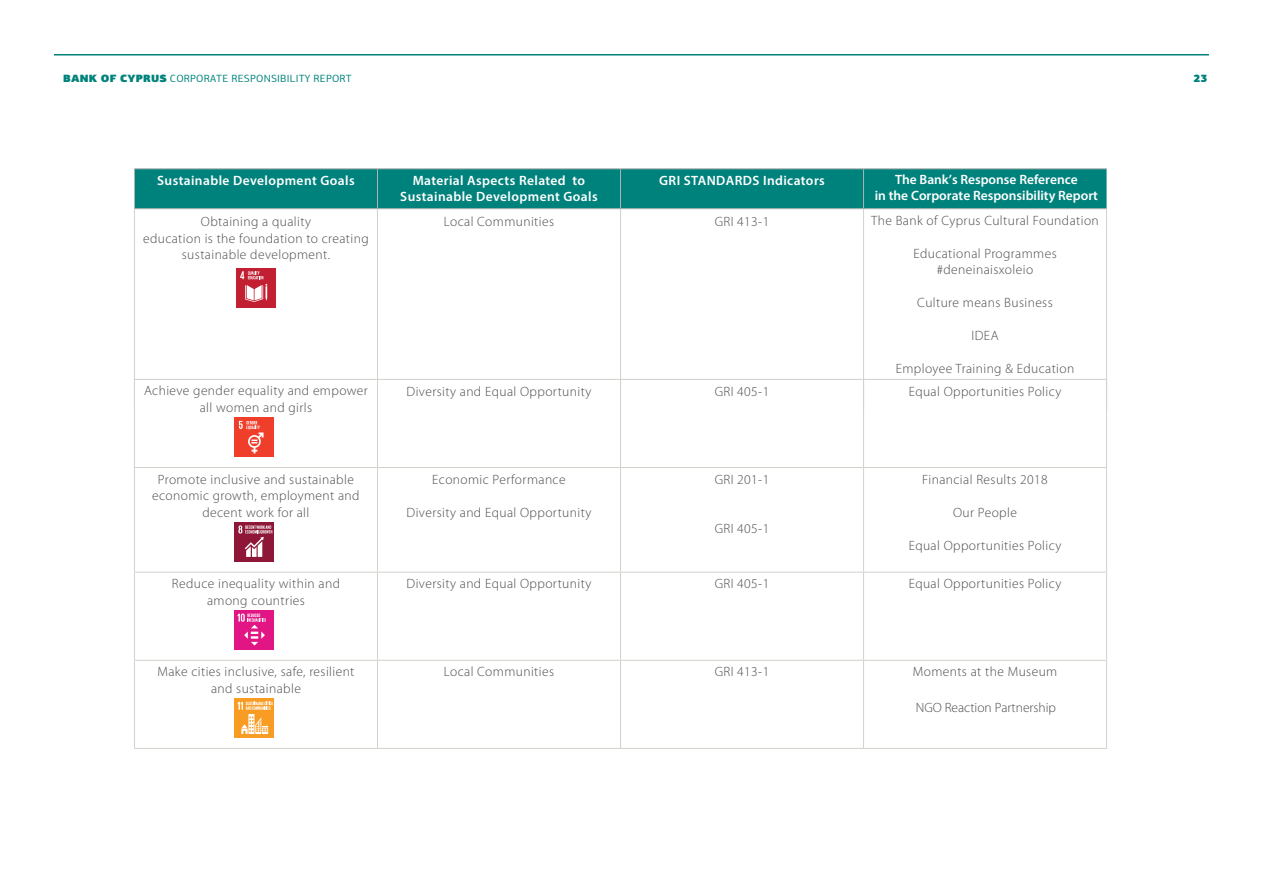
<style>
.page{position:relative;width:1263px;height:893px;background:#fff}
.page>*{position:absolute;margin:0;border:0;box-sizing:border-box;transform-origin:0 0}
.t1{font:300 13.5px/16.5px "Myriad Pro";letter-spacing:.03em;color:#4d4b4d;text-align:center}
.t2{font:600 13.5px/16.5px "Myriad Pro";letter-spacing:.03em;color:#fff;text-align:center}
.t3{font:600 13.5px/16.2px "Myriad Pro";color:#fff;text-align:center}
.t4{font:300 13.5px "Myriad Pro";color:#4d4b4d}
.t5{font:10.5px "PF Centro Sans Pro";letter-spacing:.02em;color:#00827c}
.t6{font:10.5px "PF Centro Sans Pro U Black";color:#00827c}
.s1{font-family:"PF Centro Sans Pro U Black"}
</style>
<div class="page">
<hr style="left:54px;top:54px;width:1155px;height:2px;background:#00827c">
<div style="left:135px;top:169px;width:971px;height:39px;background:#00827c"></div>
<hr style="left:134px;top:168px;width:243px;height:1px;background:#b2b4b3">
<hr style="left:134px;top:169px;width:1px;height:39px;background:#b2b4b3">
<hr style="left:377px;top:168px;width:243px;height:1px;background:#b2b4b3">
<hr style="left:377px;top:169px;width:1px;height:39px;background:#b2b4b3">
<hr style="left:620px;top:168px;width:243px;height:1px;background:#b2b4b3">
<hr style="left:620px;top:169px;width:1px;height:39px;background:#b2b4b3">
<hr style="left:863px;top:168px;width:244px;height:1px;background:#b2b4b3">
<hr style="left:863px;top:169px;width:1px;height:39px;background:#b2b4b3">
<hr style="left:134px;top:208px;width:243px;height:1px;background:#b2b4b3">
<hr style="left:377px;top:208px;width:243px;height:1px;background:#b2b4b3">
<hr style="left:620px;top:208px;width:243px;height:1px;background:#b2b4b3">
<hr style="left:863px;top:208px;width:244px;height:1px;background:#b2b4b3">
<hr style="left:134px;top:209px;width:1px;height:203px;background:#d2d1cb">
<hr style="left:377px;top:209px;width:1px;height:203px;background:#d2d1cb">
<hr style="left:620px;top:209px;width:1px;height:203px;background:#d2d1cb">
<hr style="left:863px;top:209px;width:1px;height:203px;background:#d2d1cb">
<hr style="left:1106px;top:209px;width:1px;height:203px;background:#d2d1cb">
<hr style="left:134px;top:379px;width:243px;height:1px;background:#d2d1cb">
<hr style="left:134px;top:380px;width:1px;height:87px;background:#d2d1cb">
<hr style="left:377px;top:379px;width:243px;height:1px;background:#d2d1cb">
<hr style="left:377px;top:380px;width:1px;height:87px;background:#d2d1cb">
<hr style="left:620px;top:379px;width:243px;height:1px;background:#d2d1cb">
<hr style="left:620px;top:380px;width:1px;height:87px;background:#d2d1cb">
<hr style="left:863px;top:379px;width:244px;height:1px;background:#d2d1cb">
<hr style="left:863px;top:380px;width:1px;height:87px;background:#d2d1cb">
<hr style="left:1106px;top:380px;width:1px;height:87px;background:#d2d1cb">
<hr style="left:134px;top:467px;width:243px;height:1px;background:#d2d1cb">
<hr style="left:134px;top:468px;width:1px;height:104px;background:#d2d1cb">
<hr style="left:377px;top:467px;width:243px;height:1px;background:#d2d1cb">
<hr style="left:377px;top:468px;width:1px;height:104px;background:#d2d1cb">
<hr style="left:620px;top:467px;width:243px;height:1px;background:#d2d1cb">
<hr style="left:620px;top:468px;width:1px;height:104px;background:#d2d1cb">
<hr style="left:863px;top:467px;width:244px;height:1px;background:#d2d1cb">
<hr style="left:863px;top:468px;width:1px;height:104px;background:#d2d1cb">
<hr style="left:1106px;top:468px;width:1px;height:104px;background:#d2d1cb">
<hr style="left:134px;top:572px;width:243px;height:1px;background:#d2d1cb">
<hr style="left:134px;top:573px;width:1px;height:87px;background:#d2d1cb">
<hr style="left:377px;top:572px;width:243px;height:1px;background:#d2d1cb">
<hr style="left:377px;top:573px;width:1px;height:87px;background:#d2d1cb">
<hr style="left:620px;top:572px;width:243px;height:1px;background:#d2d1cb">
<hr style="left:620px;top:573px;width:1px;height:87px;background:#d2d1cb">
<hr style="left:863px;top:572px;width:244px;height:1px;background:#d2d1cb">
<hr style="left:863px;top:573px;width:1px;height:87px;background:#d2d1cb">
<hr style="left:1106px;top:573px;width:1px;height:87px;background:#d2d1cb">
<hr style="left:134px;top:660px;width:243px;height:1px;background:#d2d1cb">
<hr style="left:134px;top:661px;width:1px;height:87px;background:#d2d1cb">
<hr style="left:377px;top:660px;width:243px;height:1px;background:#d2d1cb">
<hr style="left:377px;top:661px;width:1px;height:87px;background:#d2d1cb">
<hr style="left:620px;top:660px;width:243px;height:1px;background:#d2d1cb">
<hr style="left:620px;top:661px;width:1px;height:87px;background:#d2d1cb">
<hr style="left:863px;top:660px;width:244px;height:1px;background:#d2d1cb">
<hr style="left:863px;top:661px;width:1px;height:87px;background:#d2d1cb">
<hr style="left:1106px;top:661px;width:1px;height:87px;background:#d2d1cb">
<hr style="left:134px;top:748px;width:243px;height:1px;background:#d2d1cb">
<hr style="left:377px;top:748px;width:243px;height:1px;background:#d2d1cb">
<hr style="left:620px;top:748px;width:243px;height:1px;background:#d2d1cb">
<hr style="left:863px;top:748px;width:244px;height:1px;background:#d2d1cb">
<div style="left:236px;top:268px;width:40px;height:39px;background:#c21f32"></div>
<svg style="left:240px;top:271px;width:27px;height:31px"></svg>
<div style="left:235px;top:418px;width:39px;height:39px;background:#ef3e2a"></div>
<svg style="left:239px;top:421px;width:25px;height:32px"></svg>
<div style="left:235px;top:522px;width:39px;height:40px;background:#8e1737"></div>
<svg style="left:238px;top:525px;width:34px;height:32px"></svg>
<div style="left:235px;top:610px;width:39px;height:40px;background:#e11584"></div>
<svg style="left:238px;top:613px;width:28px;height:32px"></svg>
<div style="left:235px;top:698px;width:39px;height:40px;background:#f89c24"></div>
<svg style="left:238px;top:702px;width:35px;height:32px"></svg>
<p class="t5" style="left:63px;top:73px;width:290px"><span class="s1">BANK OF CYPRUS</span> CORPORATE RESPONSIBILITY REPORT</p>
<p class="t6" style="left:1193px;top:72px;width:15px">23</p>
<p class="t3" style="left:875px;top:171px;width:225px">The Bank’s Response Reference<br>in the Corporate Responsibility Report</p>
<p class="t2" style="left:157px;top:172px;width:199px">Sustainable Development Goals</p>
<p class="t2" style="left:400px;top:172px;width:199px">Material Aspects Related to<br>Sustainable Development Goals</p>
<p class="t2" style="left:659px;top:172px;width:167px">GRI STANDARDS Indicators</p>
<p class="t1" style="left:143px;top:214px;width:227px">Obtaining a quality<br>education is the foundation to creating sustainable development.</p>
<p class="t1" style="left:444px;top:214px;width:112px">Local Communities</p>
<p class="t1" style="left:715px;top:214px;width:56px">GRI 413-1</p>
<p class="t1" style="left:871px;top:212px;width:229px">The Bank of Cyprus Cultural Foundation</p>
<p class="t1" style="left:913px;top:245px;width:145px">Educational Programmes #deneinaisxoleio</p>
<p class="t1" style="left:917px;top:295px;width:137px">Culture means Business</p>
<p class="t1" style="left:971px;top:328px;width:28px">IDEA</p>
<p class="t1" style="left:896px;top:361px;width:180px">Employee Training &amp; Education</p>
<p class="t1" style="left:144px;top:383px;width:225px">Achieve gender equality and empower all women and girls</p>
<p class="t1" style="left:407px;top:383px;width:186px">Diversity and Equal Opportunity</p>
<p class="t1" style="left:715px;top:383px;width:56px">GRI 405-1</p>
<p class="t1" style="left:909px;top:383px;width:154px">Equal Opportunities Policy</p>
<p class="t1" style="left:152px;top:471px;width:209px">Promote inclusive and sustainable economic growth, employment and decent work for all</p>
<p class="t1" style="left:432px;top:471px;width:135px">Economic Performance</p>
<p class="t1" style="left:407px;top:504px;width:186px">Diversity and Equal Opportunity</p>
<p class="t1" style="left:715px;top:471px;width:56px">GRI 201-1</p>
<p class="t1" style="left:715px;top:521px;width:56px">GRI 405-1</p>
<p class="t1" style="left:922px;top:471px;width:127px">Financial Results 2018</p>
<p class="t1" style="left:953px;top:504px;width:65px">Our People</p>
<p class="t1" style="left:909px;top:537px;width:154px">Equal Opportunities Policy</p>
<p class="t1" style="left:172px;top:576px;width:170px">Reduce inequality within and among countries</p>
<p class="t1" style="left:407px;top:576px;width:186px">Diversity and Equal Opportunity</p>
<p class="t1" style="left:715px;top:576px;width:56px">GRI 405-1</p>
<p class="t1" style="left:909px;top:576px;width:154px">Equal Opportunities Policy</p>
<p class="t1" style="left:157px;top:664px;width:199px">Make cities inclusive, safe, resilient and sustainable</p>
<p class="t1" style="left:444px;top:664px;width:112px">Local Communities</p>
<p class="t1" style="left:715px;top:664px;width:56px">GRI 413-1</p>
<p class="t1" style="left:913px;top:664px;width:146px">Moments at the Museum</p>
<p class="t4" style="left:916px;top:700px;width:142px">NGO Reaction Partnership</p>
</div>
